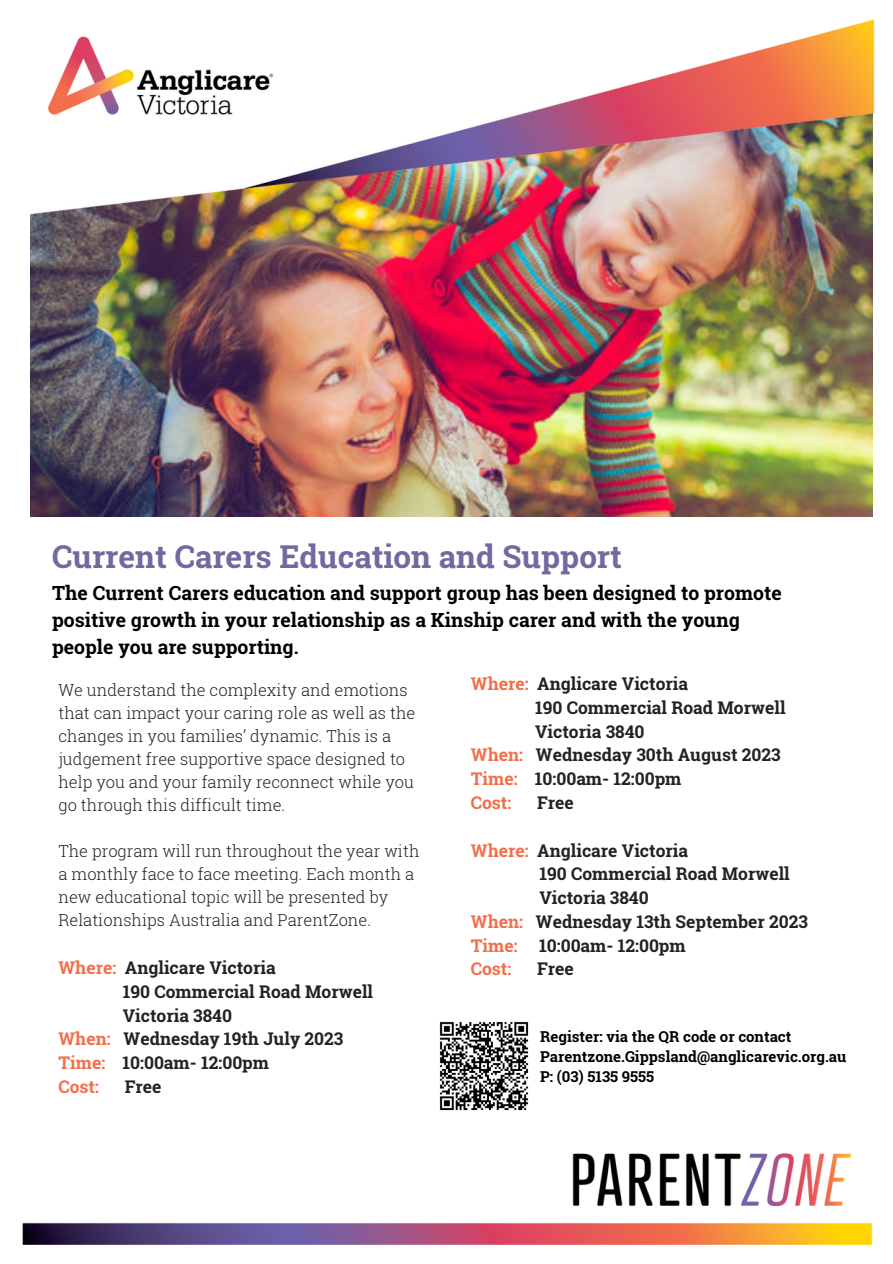
<style>
.page{position:relative;width:893px;height:1264px;background:#fff}
.page>*{position:absolute;margin:0;border:0;box-sizing:border-box;transform-origin:0 0}
.t1{font:700 31.5px "Roboto Slab";color:#6f6aa0}
.t2{font:700 19.5px/27px "Roboto Slab";color:#000}
.t3{font:700 17.55px "Roboto Slab";color:#222}
.t4{font:700 17.55px "Roboto Slab";color:#f36e4a}
.t5{font:300 16.5px/23.1px "Roboto Slab";color:#222}
.t6{font:700 15px "Roboto Slab";color:#000}
.s1{color:#f36e4a}
</style>
<div class="page">
<img style="left:22px;top:1153px;width:851px;height:92px">
<img style="left:30px;top:250px;width:842px;height:266px">
<img style="left:439px;top:1021px;width:90px;height:90px">
<img style="left:30px;top:19px;width:845px;height:231px">
<p class="t1" style="left:52px;top:535px;width:571px">Current Carers Education and Support</p>
<p class="t2" style="left:52px;top:579px;width:731px">The Current Carers education and support group has been designed to promote positive growth in your relationship as a Kinship carer and with the young people you are supporting.</p>
<p class="t5" style="left:58px;top:677px;width:358px">We understand the complexity and emotions that can impact your caring role as well as the changes in you families’ dynamic. This is a judgement free supportive space designed to help you and your family reconnect while you go through this difficult time.</p>
<p class="t5" style="left:58px;top:839px;width:362px">The program will run throughout the year with a monthly face to face meeting. Each month a new educational topic will be presented by Relationships Australia and ParentZone.</p>
<p class="t3" style="left:58px;top:955px;width:219px"><span class="s1">Where:</span> Anglicare Victoria</p>
<p class="t3" style="left:123px;top:979px;width:252px">190 Commercial Road Morwell</p>
<p class="t3" style="left:123px;top:1003px;width:111px">Victoria 3840</p>
<p class="t3" style="left:58px;top:1026px;width:286px"><span class="s1">When:</span> Wednesday 19th July 2023</p>
<p class="t3" style="left:58px;top:1050px;width:212px"><span class="s1">Time:</span> 10:00am- 12:00pm</p>
<p class="t4" style="left:58px;top:1074px;width:42px">Cost:</p>
<p class="t3" style="left:125px;top:1074px;width:38px">Free</p>
<p class="t3" style="left:471px;top:671px;width:219px"><span class="s1">Where:</span> Anglicare Victoria</p>
<p class="t3" style="left:535px;top:695px;width:252px">190 Commercial Road Morwell</p>
<p class="t3" style="left:535px;top:719px;width:111px">Victoria 3840</p>
<p class="t3" style="left:471px;top:743px;width:311px"><span class="s1">When:</span> Wednesday 30th August 2023</p>
<p class="t3" style="left:471px;top:766px;width:212px"><span class="s1">Time:</span> 10:00am- 12:00pm</p>
<p class="t4" style="left:471px;top:790px;width:42px">Cost:</p>
<p class="t3" style="left:537px;top:790px;width:38px">Free</p>
<p class="t3" style="left:471px;top:838px;width:219px"><span class="s1">Where:</span> Anglicare Victoria</p>
<p class="t3" style="left:539px;top:861px;width:252px">190 Commercial Road Morwell</p>
<p class="t3" style="left:539px;top:885px;width:111px">Victoria 3840</p>
<p class="t3" style="left:471px;top:909px;width:338px"><span class="s1">When:</span> Wednesday 13th September 2023</p>
<p class="t3" style="left:471px;top:933px;width:216px"><span class="s1">Time:</span> 10:00am- 12:00pm</p>
<p class="t4" style="left:471px;top:957px;width:42px">Cost:</p>
<p class="t3" style="left:537px;top:957px;width:38px">Free</p>
<p class="t6" style="left:540px;top:1025px;width:253px">Register: via the QR code or contact</p>
<p class="t6" style="left:540px;top:1046px;width:308px">Parentzone.Gippsland@anglicarevic.org.au</p>
<p class="t6" style="left:540px;top:1066px;width:115px">P: (03) 5135 9555</p>
</div>
